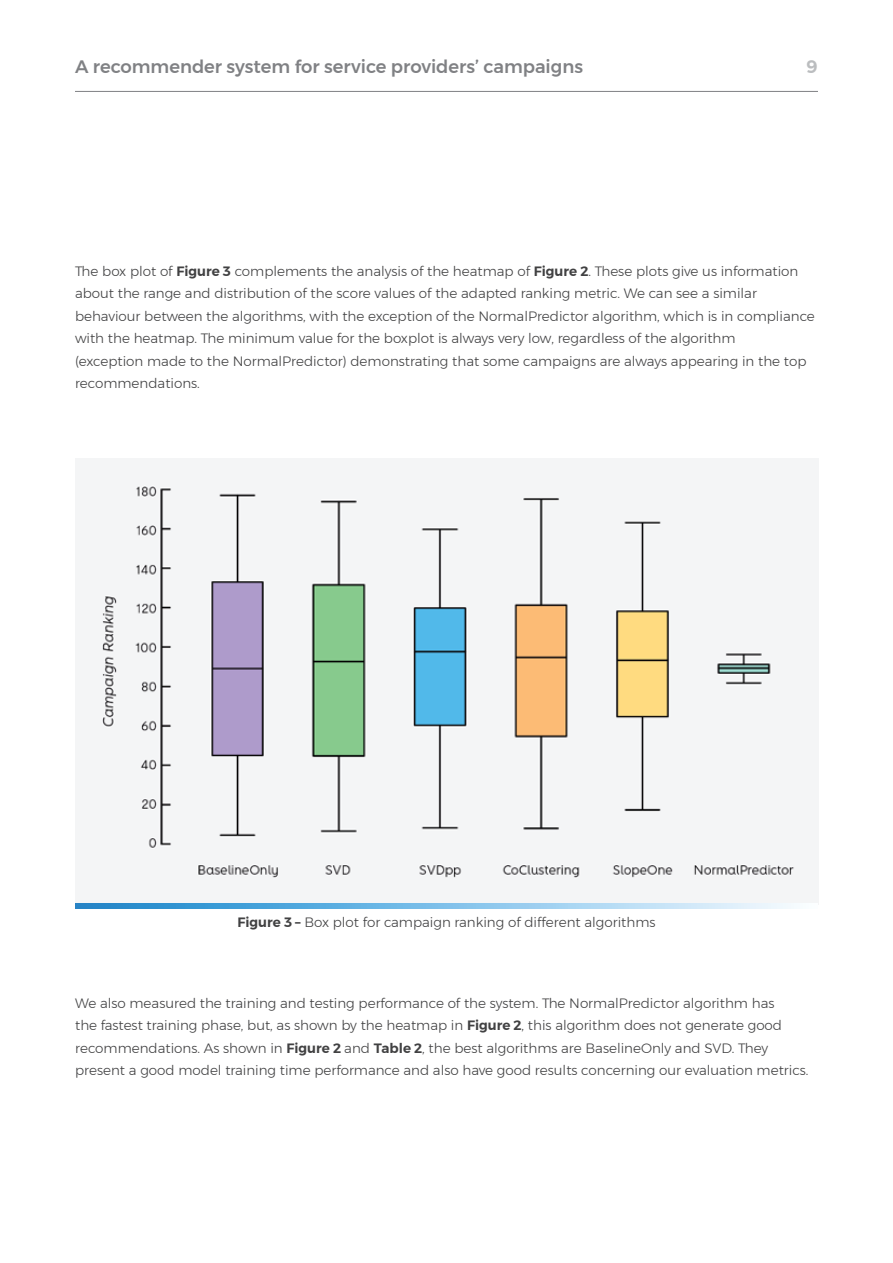
<style>
.page{position:relative;width:893px;height:1263px;background:#fff}
.page>*{position:absolute;margin:0;border:0;box-sizing:border-box;transform-origin:0 0}
.t1{font:500 18px "Montserrat";color:#808184}
.t2{font:600 18px "Montserrat";color:#bbbdbf}
.t3{font:300 13.5px/22.5px "Montserrat";color:#414142}
.s1{font-weight:600}
</style>
<div class="page">
<hr style="left:75px;top:91px;width:743px;height:1px;background:#808184">
<img style="left:75px;top:458px;width:743px;height:445px">
<svg style="left:75px;top:903px;width:719px;height:6px;background:#7fbee6"></svg>
<h1 class="t1" style="left:75px;top:52px;width:510px">A recommender system for service providers’ campaigns</h1>
<h1 class="t2" style="left:807px;top:52px;width:13px">9</h1>
<p class="t3" style="left:75px;top:259px;width:741px">The box plot of <span class="s1">Figure 3</span> complements the analysis of the heatmap of <span class="s1">Figure 2</span>. These plots give us information about the range and distribution of the score values of the adapted ranking metric. We can see a similar behaviour between the algorithms, with the exception of the NormalPredictor algorithm, which is in compliance with the heatmap. The minimum value for the boxplot is always very low, regardless of the algorithm<br>(exception made to the NormalPredictor) demonstrating that some campaigns are always appearing in the top recommendations.</p>
<p class="t3" style="left:237px;top:910px;width:420px"><span class="s1">Figure 3 –</span> Box plot for campaign ranking of different algorithms</p>
<p class="t3" style="left:75px;top:991px;width:735px">We also measured the training and testing performance of the system. The NormalPredictor algorithm has<br>the fastest training phase, but, as shown by the heatmap in <span class="s1">Figure 2</span>, this algorithm does not generate good recommendations. As shown in <span class="s1">Figure 2</span> and <span class="s1">Table 2</span>, the best algorithms are BaselineOnly and SVD. They present a good model training time performance and also have good results concerning our evaluation metrics.</p>
</div>
